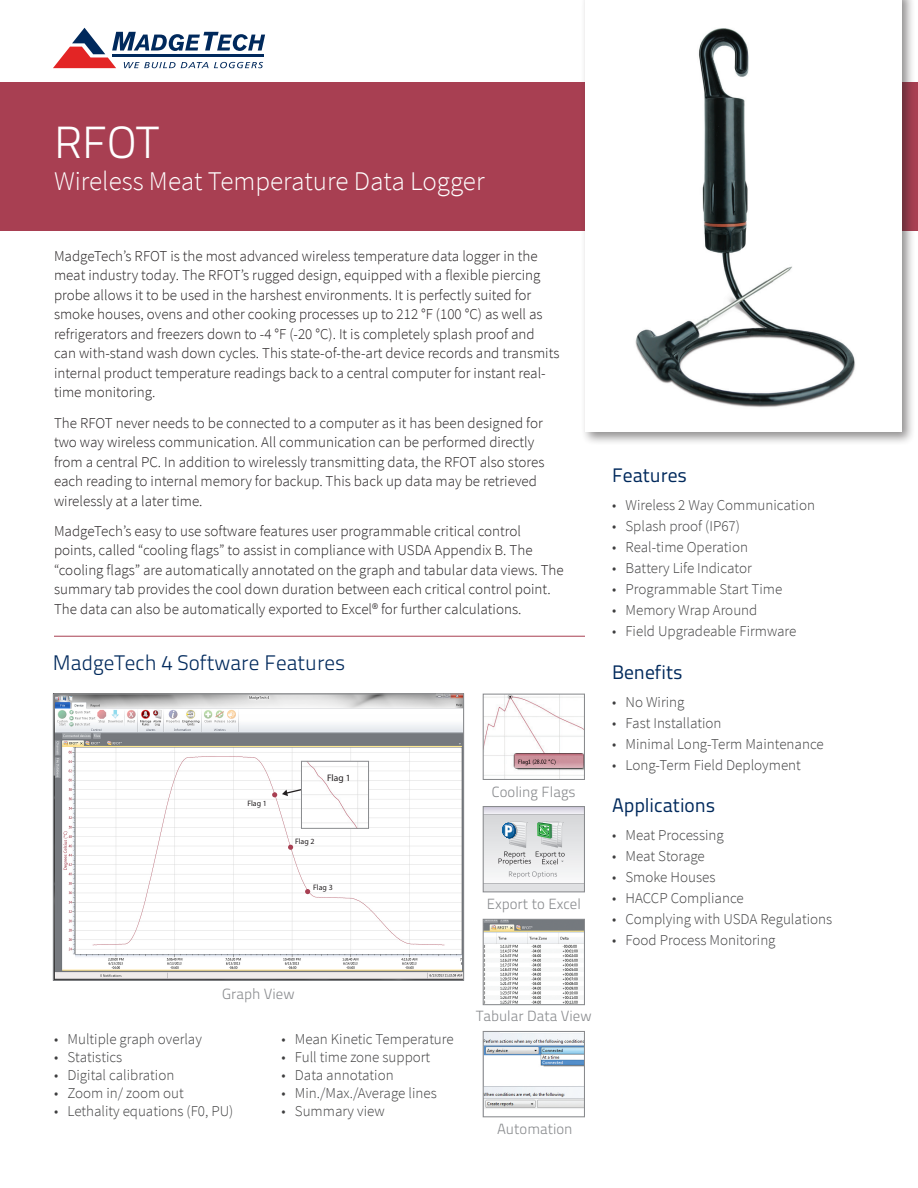
<style>
.page{position:relative;width:918px;height:1188px;background:#fff}
.page>*{position:absolute;margin:0;border:0;box-sizing:border-box;transform-origin:0 0}
.t1{font:300 45px "Titillium Text 22 L";color:#fff}
.t2{font:300 27px "Source Sans Pro";color:#fff}
.t3{font:300 21px "Titillium Text 22 L";color:#00295c}
.Subhead{font:19.5px "Titillium Text 22 L";color:#00295c}
.body{font:300 15px/19.5px "Source Sans Pro";color:#231f20}
.t4{font:300 15px "Source Sans Pro";color:#3e3e3f}
.t5{font:300 14.7px "Titillium Text 22 L";color:#898b8e}
.t6{font:9.45px "Myriad Pro";color:#231f20}
.t7{font:7.95px "Myriad Pro";color:#231f20}
</style>
<div class="page">
<div style="left:0;top:82px;width:918px;height:149px;background:#a83f52"></div>
<div style="left:581px;top:0;width:335px;height:446px;background:#231f20;opacity:.5"></div>
<div style="left:585px;top:0;width:317px;height:432px;background:#fff"></div>
<svg style="left:53px;top:28px;width:212px;height:40px"></svg>
<hr style="left:112px;top:54px;width:152px;height:3px;background:#00295c">
<img style="left:485px;top:696px;width:98px;height:82px">
<div style="left:483px;top:694px;width:102px;height:86px;border:1px solid #898b8e"></div>
<img style="left:485px;top:921px;width:98px;height:82px">
<div style="left:483px;top:919px;width:102px;height:86px;border:1px solid #898b8e"></div>
<img style="left:485px;top:1033px;width:98px;height:76px">
<div style="left:483px;top:1031px;width:102px;height:86px;border:1px solid #898b8e"></div>
<svg style="left:485px;top:815px;width:98px;height:69px"></svg>
<hr style="left:483px;top:814px;width:101px;height:1px;background:#b8b9bc">
<hr style="left:483px;top:884px;width:101px;height:1px;background:#b8b9bc">
<div style="left:483px;top:885px;width:101px;height:7px;background:#e0e1e3"></div>
<svg style="left:485px;top:808px;width:98px;height:6px"></svg>
<div style="left:483px;top:806px;width:102px;height:86px;border:1px solid #898b8e"></div>
<svg style="left:509px;top:871px;width:48px;height:7px"></svg>
<hr style="left:54px;top:636px;width:531px;height:1px;background:#a83f52">
<img style="left:55px;top:696px;width:407px;height:283px">
<div style="left:53px;top:694px;width:411px;height:287px;border:1px solid #898b8e"></div>
<img style="left:303px;top:763px;width:64px;height:64px">
<div style="left:301px;top:761px;width:68px;height:68px;border:1px solid #898b8e"></div>
<svg style="left:272px;top:788px;width:32px;height:9px"></svg>
<svg style="left:288px;top:845px;width:5px;height:5px"></svg>
<svg style="left:305px;top:889px;width:5px;height:5px"></svg>
<img style="left:635px;top:28px;width:221px;height:380px">
<svg style="left:499px;top:821px;width:66px;height:44px;background:#c0cccc"></svg>
<p class="t1" style="left:54px;top:109px;width:106px">RFOT</p>
<p class="t2" style="left:54px;top:165px;width:432px">Wireless Meat Temperature Data Logger</p>
<p class="body" style="left:54px;top:246px;width:507px">MadgeTech’s RFOT is the most advanced wireless temperature data logger in the meat industry today. The RFOT’s rugged design, equipped with a flexible piercing probe allows it to be used in the harshest environments. It is perfectly suited for smoke houses, ovens and other cooking processes up to 212 °F (100 °C) as well as refrigerators and freezers down to -4 °F (-20 °C). It is completely splash proof and can with-stand wash down cycles. This state-of-the-art device records and transmits internal product temperature readings back to a central computer for instant real&shy;time monitoring.</p>
<p class="body" style="left:54px;top:413px;width:492px">The RFOT never needs to be connected to a computer as it has been designed for two way wireless communication. All communication can be performed directly from a central PC. In addition to wirelessly transmitting data, the RFOT also stores each reading to internal memory for backup. This back up data may be retrieved wirelessly at a later time.</p>
<p class="body" style="left:54px;top:521px;width:511px">MadgeTech’s easy to use software features user programmable critical control points, called “cooling flags” to assist in compliance with USDA Appendix B. The “cooling flags” are automatically annotated on the graph and tabular data views. The summary tab provides the cool down duration between each critical control point.<br>The data can also be automatically exported to Excel® for further calculations.</p>
<p class="t3" style="left:53px;top:647px;width:294px">MadgeTech 4 Software Features</p>
<p class="t7" style="left:247px;top:798px;width:21px">Flag 1</p>
<p class="t6" style="left:327px;top:772px;width:25px">Flag 1</p>
<p class="t7" style="left:295px;top:836px;width:21px">Flag 2</p>
<p class="t7" style="left:313px;top:882px;width:21px">Flag 3</p>
<p class="t5" style="left:492px;top:781px;width:85px">Cooling Flags</p>
<p class="t5" style="left:487px;top:893px;width:96px">Export to Excel</p>
<p class="t5" style="left:222px;top:983px;width:74px">Graph View</p>
<p class="t4" style="left:54px;top:1030px;width:150px">• Multiple graph overlay</p>
<p class="t4" style="left:54px;top:1048px;width:70px">• Statistics</p>
<p class="t4" style="left:54px;top:1066px;width:122px">• Digital calibration</p>
<p class="t4" style="left:54px;top:1084px;width:131px">• Zoom in/ zoom out</p>
<p class="t4" style="left:54px;top:1102px;width:181px">• Lethality equations (F0, PU)</p>
<p class="t4" style="left:281px;top:1030px;width:174px">• Mean Kinetic Temperature</p>
<p class="t4" style="left:281px;top:1048px;width:150px">• Full time zone support</p>
<p class="t4" style="left:281px;top:1066px;width:114px">• Data annotation</p>
<p class="t4" style="left:281px;top:1084px;width:157px">• Min./Max./Average lines</p>
<p class="t4" style="left:281px;top:1102px;width:105px">• Summary view</p>
<p class="t5" style="left:476px;top:1005px;width:117px">Tabular Data View</p>
<p class="t5" style="left:497px;top:1118px;width:77px">Automation</p>
<p class="Subhead" style="left:612px;top:461px;width:77px">Features</p>
<p class="t4" style="left:612px;top:496px;width:205px">• Wireless 2 Way Communication</p>
<p class="t4" style="left:612px;top:517px;width:129px">• Splash proof (IP67)</p>
<p class="t4" style="left:612px;top:538px;width:138px">• Real-time Operation</p>
<p class="t4" style="left:612px;top:559px;width:141px">• Battery Life Indicator</p>
<p class="t4" style="left:612px;top:580px;width:172px">• Programmable Start Time</p>
<p class="t4" style="left:612px;top:601px;width:147px">• Memory Wrap Around</p>
<p class="t4" style="left:612px;top:622px;width:186px">• Field Upgradeable Firmware</p>
<p class="Subhead" style="left:612px;top:657px;width:72px">Benefits</p>
<p class="t4" style="left:612px;top:692px;width:74px">• No Wiring</p>
<p class="t4" style="left:612px;top:713px;width:111px">• Fast Installation</p>
<p class="t4" style="left:612px;top:734px;width:213px">• Minimal Long-Term Maintenance</p>
<p class="t4" style="left:612px;top:755px;width:190px">• Long-Term Field Deployment</p>
<p class="Subhead" style="left:612px;top:791px;width:105px">Applications</p>
<p class="t4" style="left:612px;top:826px;width:113px">• Meat Processing</p>
<p class="t4" style="left:612px;top:847px;width:94px">• Meat Storage</p>
<p class="t4" style="left:612px;top:868px;width:105px">• Smoke Houses</p>
<p class="t4" style="left:612px;top:889px;width:133px">• HACCP Compliance</p>
<p class="t4" style="left:612px;top:910px;width:222px">• Complying with USDA Regulations</p>
<p class="t4" style="left:612px;top:931px;width:165px">• Food Process Monitoring</p>
</div>
